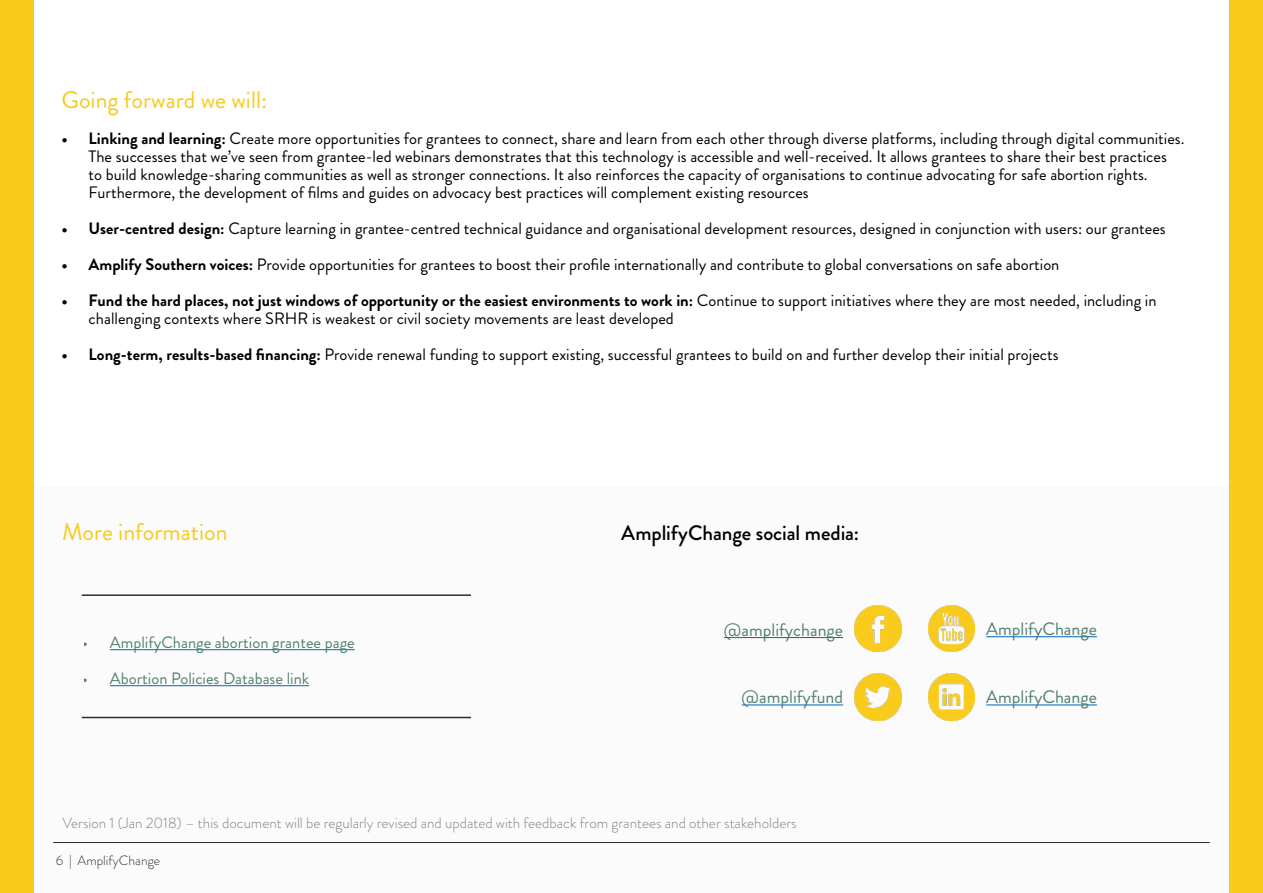
<style>
.page{position:relative;width:1263px;height:893px;background:#fff}
.page>*{position:absolute;margin:0;border:0;box-sizing:border-box;transform-origin:0 0}
.t1{font:24px "Brandon Grotesque";color:#f8ca1b}
.t2{font:500 21px "Brandon Grotesque";letter-spacing:-.005em;color:#000}
.t3{font:18px "Brandon Grotesque";color:#4f8071}
.t4{font:16.5px/18px "Brandon Grotesque";color:#000}
.t5{font:16.5px "Brandon Grotesque";color:#4f8071}
.t6{font:300 15px "Brandon Grotesque";color:#838183}
.t7{font:300 13.5px "Brandon Grotesque";color:#312e29}
.s1{font-weight:700}
</style>
<div class="page">
<div style="left:0;top:0;width:34px;height:893px;background:#f8ca1b"></div>
<div style="left:1229px;top:0;width:34px;height:893px;background:#f8ca1b"></div>
<div style="left:34px;top:486px;width:1195px;height:407px;background:#f8f8f8"></div>
<img style="left:855px;top:674px;width:46px;height:46px">
<img style="left:855px;top:605px;width:46px;height:47px">
<img style="left:928px;top:605px;width:47px;height:47px">
<img style="left:928px;top:674px;width:47px;height:46px">
<hr style="left:724px;top:637px;width:119px;height:1px;background:#0563c1">
<hr style="left:742px;top:704px;width:101px;height:1px;background:#0563c1">
<hr style="left:986px;top:636px;width:111px;height:1px;background:#0563c1">
<hr style="left:986px;top:704px;width:111px;height:1px;background:#0563c1">
<hr style="left:53px;top:842px;width:1157px;height:1px;background:#312e29">
<hr style="left:110px;top:649px;width:245px;height:1px;background:#0563c1">
<hr style="left:110px;top:685px;width:199px;height:1px;background:#0563c1">
<hr style="left:82px;top:717px;width:389px;height:1px;background:#312e29">
<hr style="left:82px;top:594px;width:389px;height:2px;background:#312e29">
<h1 class="t1" style="left:62px;top:83px;width:207px">Going forward we will:</h1>
<p class="t4" style="left:89px;top:130px;width:1097px;text-indent:-27px"><span class="s1">• Linking and learning:</span> Create more opportunities for grantees to connect, share and learn from each other through diverse platforms, including through digital communities.<br>The successes that we’ve seen from grantee-led webinars demonstrates that this technology is accessible and well-received. It allows grantees to share their best practices to build knowledge-sharing communities as well as stronger connections. It also reinforces the capacity of organisations to continue advocating for safe abortion rights.<br>Furthermore, the development of films and guides on advocacy best practices will complement existing resources</p>
<p class="t4" style="left:62px;top:220px;width:1106px"><span class="s1">• User-centred design:</span> Capture learning in grantee-centred technical guidance and organisational development resources, designed in conjunction with users: our grantees</p>
<p class="t4" style="left:62px;top:256px;width:999px"><span class="s1">• Amplify Southern voices:</span> Provide opportunities for grantees to boost their profile internationally and contribute to global conversations on safe abortion</p>
<p class="t4" style="left:89px;top:292px;width:1069px;text-indent:-27px"><span class="s1">• Fund the hard places, not just windows of opportunity or the easiest environments to work in:</span> Continue to support initiatives where they are most needed, including in challenging contexts where SRHR is weakest or civil society movements are least developed</p>
<p class="t4" style="left:62px;top:346px;width:998px"><span class="s1">• Long-term, results-based financing:</span> Provide renewal funding to support existing, successful grantees to build on and further develop their initial projects</p>
<h1 class="t1" style="left:62px;top:515px;width:167px">More information</h1>
<p class="t5" style="left:83px;top:631px;width:273px">• AmplifyChange abortion grantee page</p>
<p class="t5" style="left:83px;top:667px;width:228px">• Abortion Policies Database link</p>
<p class="t2" style="left:621px;top:518px;width:239px">AmplifyChange social media:</p>
<p class="t3" style="left:724px;top:617px;width:121px">@amplifychange</p>
<p class="t3" style="left:742px;top:685px;width:103px">@amplifyfund</p>
<p class="t6" style="left:63px;top:813px;width:736px">Version 1 (Jan 2018) – this document will be regularly revised and updated with feedback from grantees and other stakeholders</p>
<p class="t7" style="left:56px;top:851px;width:106px">6 | AmplifyChange</p>
<p class="t3" style="left:986px;top:616px;width:112px">AmplifyChange</p>
<p class="t3" style="left:986px;top:685px;width:112px">AmplifyChange</p>
</div>
